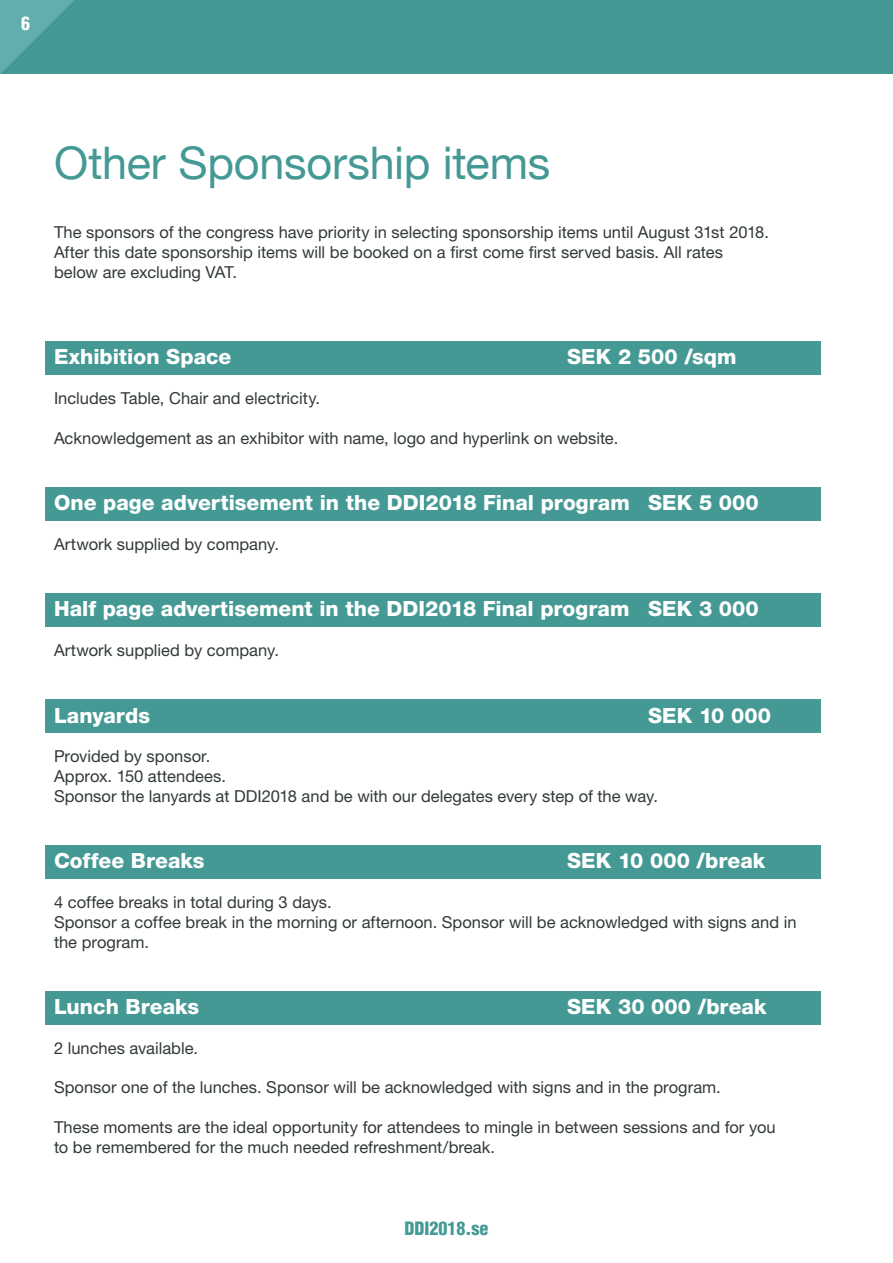
<style>
.page{position:relative;width:893px;height:1263px;background:#fff}
.page>*{position:absolute;margin:0;border:0;box-sizing:border-box;transform-origin:0 0}
.t1{font:45px "Helvetica Neue";letter-spacing:-.005em;color:#459995}
.t2{font:800 21px "Helvetica Neue LT Std";color:#fff}
.t3{font:900 condensed 18px "Helvetica LT";color:#459995}
.t4{font:900 condensed 18px "Helvetica LT";color:#fff}
.t5{font:16.5px/19.8px "Helvetica Neue LT Std";color:#313a37}
</style>
<div class="page">
<div style="left:0;top:0;width:893px;height:74px;background:#459995"></div>
<svg style="left:0;top:0;width:74px;height:74px"></svg>
<div style="left:45px;top:341px;width:776px;height:34px;background:#459995"></div>
<div style="left:45px;top:487px;width:776px;height:33px;background:#459995"></div>
<div style="left:45px;top:593px;width:776px;height:34px;background:#459995"></div>
<div style="left:45px;top:699px;width:776px;height:34px;background:#459995"></div>
<div style="left:45px;top:845px;width:776px;height:34px;background:#459995"></div>
<div style="left:45px;top:991px;width:776px;height:33px;background:#459995"></div>
<p class="t4" style="left:21px;top:12px;width:10px">6</p>
<p class="t1" style="left:54px;top:130px;width:498px">Other Sponsorship items</p>
<p class="t5" style="left:54px;top:222px;width:716px">The sponsors of the congress have priority in selecting sponsorship items until August 31st 2018.<br>After this date sponsorship items will be booked on a first come first served basis. All rates below are excluding VAT.</p>
<p class="t2" style="left:54px;top:344px;width:179px">Exhibition Space</p>
<p class="t2" style="left:567px;top:344px;width:171px">SEK 2 500 /sqm</p>
<p class="t5" style="left:54px;top:388px;width:268px">Includes Table, Chair and electricity.</p>
<p class="t5" style="left:54px;top:428px;width:566px">Acknowledgement as an exhibitor with name, logo and hyperlink on website.</p>
<p class="t2" style="left:54px;top:490px;width:706px">One page advertisement in the DDI2018 Final program SEK 5 000</p>
<p class="t5" style="left:54px;top:534px;width:226px">Artwork supplied by company.</p>
<p class="t2" style="left:54px;top:596px;width:706px">Half page advertisement in the DDI2018 Final program SEK 3 000</p>
<p class="t5" style="left:54px;top:640px;width:226px">Artwork supplied by company.</p>
<p class="t2" style="left:54px;top:703px;width:98px">Lanyards</p>
<p class="t2" style="left:648px;top:703px;width:124px">SEK 10 000</p>
<p class="t5" style="left:54px;top:746px;width:158px">Provided by sponsor.</p>
<p class="t5" style="left:54px;top:766px;width:173px">Approx. 150 attendees.</p>
<p class="t5" style="left:54px;top:786px;width:605px">Sponsor the lanyards at DDI2018 and be with our delegates every step of the way.</p>
<p class="t2" style="left:54px;top:848px;width:152px">Coffee Breaks</p>
<p class="t2" style="left:567px;top:848px;width:200px">SEK 10 000 /break</p>
<p class="t5" style="left:54px;top:892px;width:279px">4 coffee breaks in total during 3 days.</p>
<p class="t5" style="left:54px;top:912px;width:744px">Sponsor a coffee break in the morning or afternoon. Sponsor will be acknowledged with signs and in the program.</p>
<p class="t2" style="left:54px;top:994px;width:147px">Lunch Breaks</p>
<p class="t2" style="left:567px;top:994px;width:201px">SEK 30 000 /break</p>
<p class="t5" style="left:54px;top:1038px;width:146px">2 lunches available.</p>
<p class="t5" style="left:54px;top:1077px;width:668px">Sponsor one of the lunches. Sponsor will be acknowledged with signs and in the program.</p>
<p class="t5" style="left:54px;top:1117px;width:723px">These moments are the ideal opportunity for attendees to mingle in between sessions and for you to be remembered for the much needed refreshment/break.</p>
<p class="t3" style="left:404px;top:1217px;width:86px">DDI2018.se</p>
</div>
